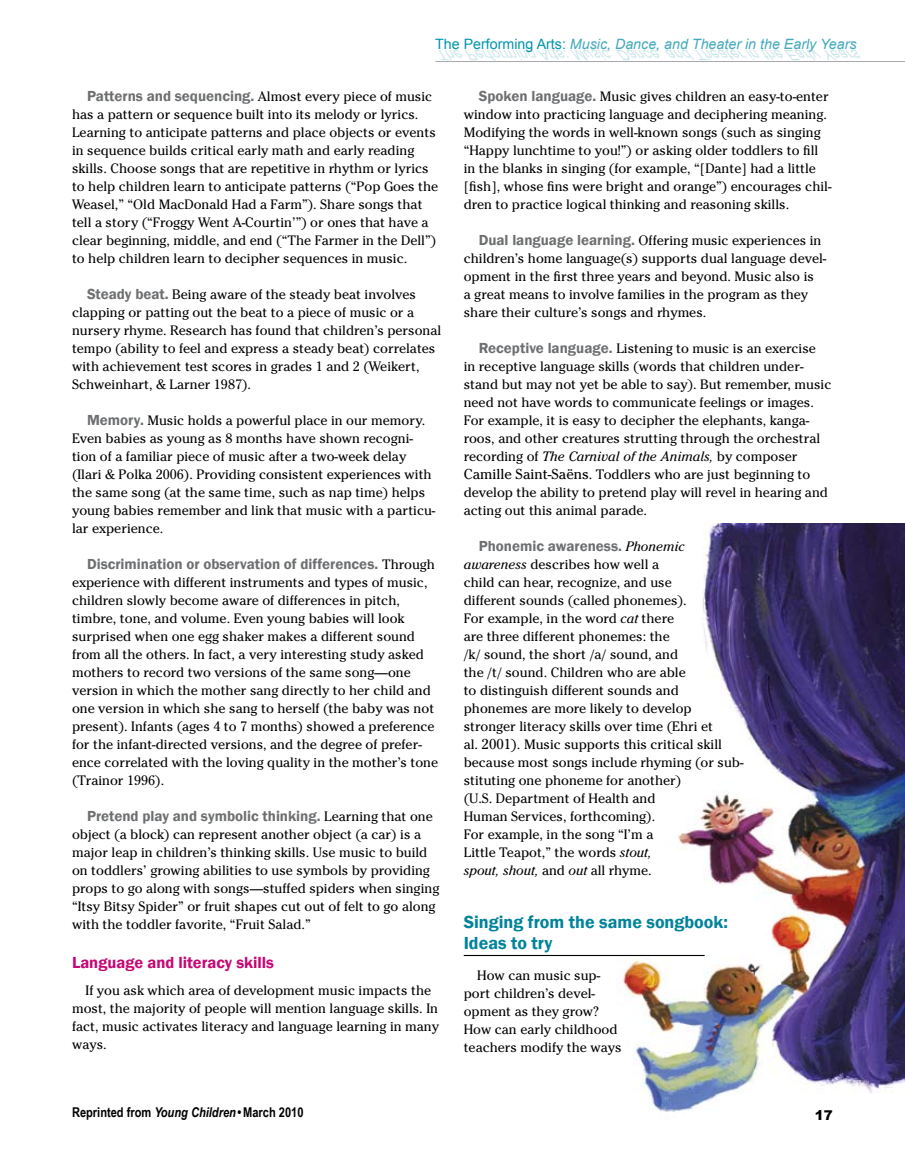
<style>
.page{position:relative;width:905px;height:1175px;background:#fff}
.page>*{position:absolute;margin:0;border:0;box-sizing:border-box;transform-origin:0 0}
.t1{font:600 18px/21px "Franklin Gothic";color:#00839b}
.t2{font:600 16.5px "Franklin Gothic";color:#c40875}
.t3{font:600 15px "Franklin Gothic";color:#6d6f71}
.t4{font:13.5px/18px "Cheltenham";color:#000}
.t5{font:700 13.5px "Arial Narrow";color:#000}
.t6{font:900 13.5px "Arial";color:#000}
.s1{font-family:"Franklin Gothic";font-weight:600;font-size:15px;color:#6d6f71}
.s2{font-family:"Cheltenham";font-weight:400;font-size:13.5px;color:#000}
.s3{font-style:italic}
.s4{font-size:14.25px}
.s5{font-family:"Cheltenham";font-weight:400;font-style:italic;font-size:13.5px;color:#000}
</style>
<div class="page">
<hr style="left:435px;top:61px;width:469px;height:1px;background:#a7a9ac">
<img style="left:616px;top:524px;width:288px;height:588px">
<hr style="left:464px;top:955px;width:240px;height:1px;background:#000">
<p class="t4" style="left:72px;top:87px;width:367px;text-indent:15px"><span class="s1">Patterns and sequencing.</span> Almost every piece of music has a pattern or sequence built into its melody or lyrics.<br>Learning to anticipate patterns and place objects or events in sequence builds critical early math and early reading skills. Choose songs that are repetitive in rhythm or lyrics to help children learn to anticipate patterns (“Pop Goes the Weasel,” “Old MacDonald Had a Farm”). Share songs that tell a story (“Froggy Went A-Courtin’”) or ones that have a clear beginning, middle, and end (“The Farmer in the Dell”) to help children learn to decipher sequences in music.</p>
<p class="t4" style="left:72px;top:285px;width:371px;text-indent:15px"><span class="s1">Steady beat.</span> Being aware of the steady beat involves clapping or patting out the beat to a piece of music or a nursery rhyme. Research has found that children’s personal tempo (ability to feel and express a steady beat) correlates with achievement test scores in grades 1 and 2 (Weikert, Schweinhart, &amp; Larner 1987).</p>
<p class="t4" style="left:72px;top:411px;width:365px;text-indent:15px"><span class="s1">Memory.</span> Music holds a powerful place in our memory.<br>Even babies as young as 8 months have shown recogni&shy;tion of a familiar piece of music after a two-week delay (Ilari &amp; Polka 2006). Providing consistent experiences with the same song (at the same time, such as nap time) helps young babies remember and link that music with a particu&shy;lar experience.</p>
<p class="t3" style="left:87px;top:555px;width:349px">Discrimination or observation of differences. <span class="s2">Through</span></p>
<p class="t4" style="left:72px;top:573px;width:367px">experience with different instruments and types of music, children slowly become aware of differences in pitch, timbre, tone, and volume. Even young babies will look surprised when one egg shaker makes a different sound from all the others. In fact, a very interesting study asked mothers to record two versions of the same song—one version in which the mother sang directly to her child and one version in which she sang to herself (the baby was not present). Infants (ages 4 to 7 months) showed a preference for the infant-directed versions, and the degree of prefer&shy;ence correlated with the loving quality in the mother’s tone (Trainor 1996).</p>
<p class="t3" style="left:87px;top:807px;width:347px">Pretend play and symbolic thinking. <span class="s2">Learning that one</span></p>
<p class="t4" style="left:72px;top:825px;width:369px">object (a block) can represent another object (a car) is a major leap in children’s thinking skills. Use music to build on toddlers’ growing abilities to use symbols by providing props to go along with songs—stuffed spiders when singing “Itsy Bitsy Spider” or fruit shapes cut out of felt to go along with the toddler favorite, “Fruit Salad.”</p>
<p class="t2" style="left:72px;top:952px;width:203px">Language and literacy skills</p>
<p class="t4" style="left:72px;top:981px;width:368px;text-indent:14px">If you ask which area of development music impacts the most, the majority of people will mention language skills. In fact, music activates literacy and language learning in many ways.</p>
<p class="t5" style="left:72px;top:1102px;width:233px">Reprinted from <span class="s3">Young Children</span> • March 2010</p>
<p class="t4" style="left:463px;top:87px;width:369px;text-indent:15px"><span class="s1">Spoken language.</span> Music gives children an easy-to-enter window into practicing language and deciphering meaning.<br>Modifying the words in well-known songs (such as singing “Happy lunchtime to you!”) or asking older toddlers to fill in the blanks in singing (for example, “[Dante] had a little [fish], whose fins were bright and orange”) encourages chil&shy;dren to practice logical thinking and reasoning skills.</p>
<p class="t4" style="left:463px;top:231px;width:364px;text-indent:15px"><span class="s1">Dual language learning.</span> Offering music experiences in children’s home language(s) supports dual language devel&shy;opment in the first three years and beyond. Music also is<br>a great means to involve families in the program as they share their culture’s songs and rhymes.</p>
<p class="t4" style="left:463px;top:339px;width:369px;text-indent:15px"><span class="s1">Receptive language.</span> Listening to music is an exercise<br>in receptive language skills (words that children under&shy;stand but may not yet be able to say). But remember, music need not have words to communicate feelings or images.<br>For example, it is easy to decipher the elephants, kanga&shy;roos, and other creatures strutting through the orchestral recording of <span class="s3">The Carnival of the Animals,</span> by composer <span class="s4">Camille Saint-Saëns</span>. Toddlers who are just beginning to develop the ability to pretend play will revel in hearing and acting out this animal parade.</p>
<p class="t3" style="left:478px;top:537px;width:208px">Phonemic awareness. <span class="s5">Phonemic</span></p>
<p class="t4" style="left:463px;top:555px;width:281px"><span class="s3">awareness</span> describes how well a<br>child can hear, recognize, and use<br>different sounds (called phonemes).<br>For example, in the word <span class="s3">cat</span> there<br>are three different phonemes: the<br>/k/ sound, the short /a/ sound, and<br>the /t/ sound. Children who are able<br>to distinguish different sounds and phonemes are more likely to develop stronger literacy skills over time (Ehri et<br>al. <span class="s4">2001)</span>. Music supports this critical skill because most songs include rhyming (or sub&shy;stituting one phoneme for another)<br>(U.S. Department of Health and<br>Human Services, forthcoming).<br>For example, in the song “I’m a<br>Little Teapot,” the words <span class="s3">stout,<br>spout, shout,</span> and <span class="s3">out</span> all rhyme.</p>
<h1 class="t1" style="left:464px;top:911px;width:266px">Singing from the same songbook:<br>Ideas to try</h1>
<p class="t4" style="left:464px;top:966px;width:159px;text-indent:14px">How can music sup&shy;port children’s devel&shy;opment as they grow?<br>How can early childhood teachers modify the ways</p>
<p class="t6" style="left:814px;top:1105px;width:20px">17</p>
</div>
